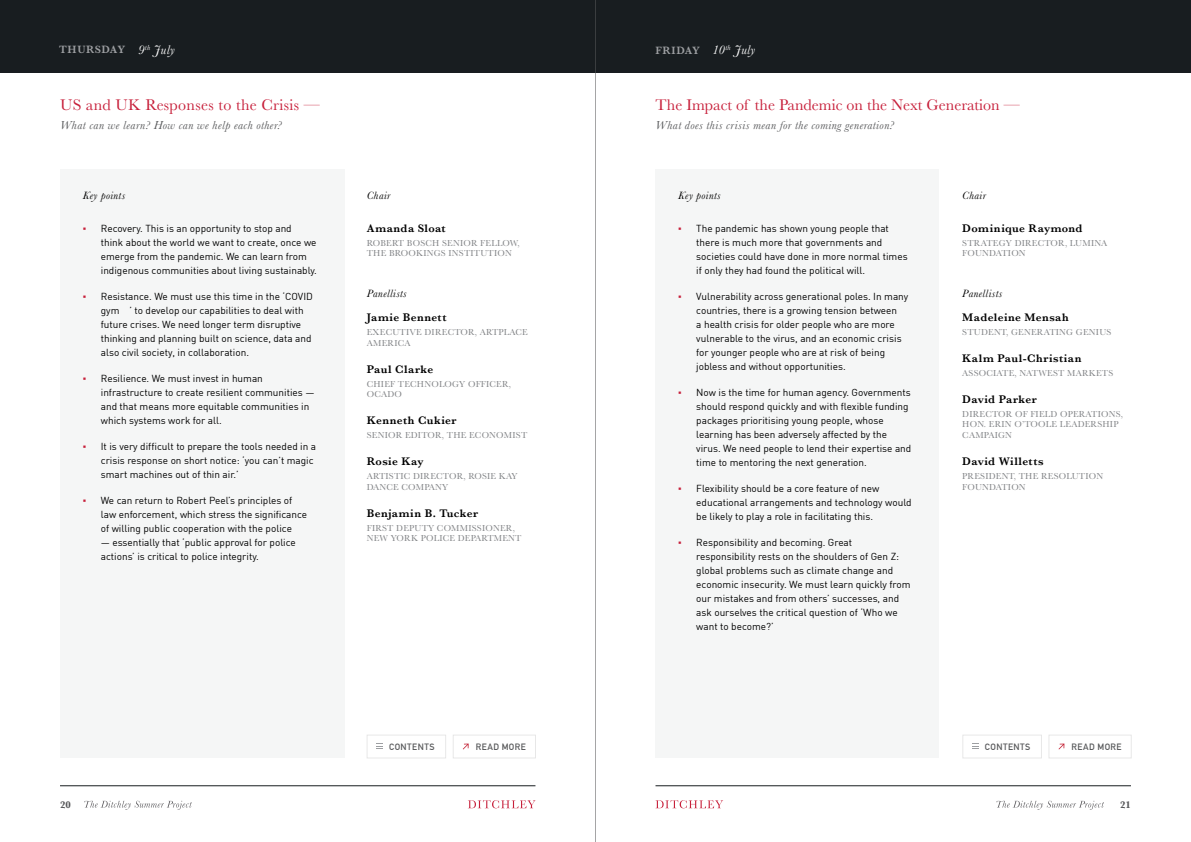
<style>
.page{position:relative;width:1191px;height:842px;background:#fff}
.page>*{position:absolute;margin:0;border:0;box-sizing:border-box;transform-origin:0 0}
.t1{font:16px "Baskerville";color:#c71f3a}
.t2{font:16px "Baskerville";letter-spacing:.02em;color:#c71f3a}
.t3{font:italic 12px "Baskerville";letter-spacing:.04em;color:#58595b}
.t4{font:600 11.4px "Baskerville";letter-spacing:.04em;color:#000}
.t5{font:italic 11px "Baskerville";letter-spacing:.04em;color:#000}
.t6{font:600 11px "Baskerville";letter-spacing:.055em;color:#9d9fa2}
.t7{font:10px/14px "DIN";color:#000}
.t8{font:700 10px "Baskerville";color:#58595b}
.t9{font:9px/10.8px "Baskerville";letter-spacing:.025em;color:#808285}
.t10{font:700 9px "DIN Alternate";letter-spacing:.055em;color:#58595b}
.s1{font-weight:400;font-style:italic;font-size:13px;color:#fff}
.s2{font-family:"Arial";color:#c71f3a}
</style>
<div class="page">
<div style="left:0;top:0;width:1191px;height:73px;background:#181d20"></div>
<hr style="left:60px;top:786px;width:475px;height:1px;background:#181d20">
<hr style="left:655px;top:786px;width:476px;height:1px;background:#181d20">
<svg style="left:996px;top:801px;width:108px;height:9px"></svg>
<svg style="left:84px;top:801px;width:108px;height:9px"></svg>
<svg style="left:655px;top:800px;width:68px;height:8px"></svg>
<svg style="left:468px;top:800px;width:67px;height:8px"></svg>
<hr style="left:595px;top:0;width:1px;height:842px;background:#58595b">
<div style="left:60px;top:169px;width:284px;height:589px;background:#f5f6f6"></div>
<div style="left:655px;top:169px;width:283px;height:589px;background:#f5f6f6"></div>
<svg style="left:463px;top:743px;width:5px;height:6px"></svg>
<svg style="left:377px;top:743px;width:6px;height:6px"></svg>
<svg style="left:1058px;top:743px;width:6px;height:6px"></svg>
<svg style="left:972px;top:743px;width:7px;height:6px"></svg>
<p class="t6" style="left:59px;top:41px;width:117px">THURSDAY <span class="s1">9</span><sup>th</sup> <span class="s1">July</span></p>
<h1 class="t2" style="left:60px;top:94px;width:261px">US and UK Responses to the Crisis —</h1>
<p class="t3" style="left:60px;top:117px;width:223px">What can we learn? How can we help each other?</p>
<p class="t5" style="left:83px;top:188px;width:44px">Key points</p>
<p class="t5" style="left:367px;top:188px;width:25px">Chair</p>
<p class="t4" style="left:367px;top:220px;width:80px">Amanda Sloat</p>
<p class="t9" style="left:367px;top:237px;width:154px">ROBERT BOSCH SENIOR FELLOW,<br>THE BROOKINGS INSTITUTION</p>
<p class="t5" style="left:367px;top:286px;width:41px">Panellists</p>
<p class="t4" style="left:367px;top:309px;width:81px">Jamie Bennett</p>
<p class="t9" style="left:367px;top:327px;width:163px">EXECUTIVE DIRECTOR, ARTPLACE<br>AMERICA</p>
<p class="t4" style="left:367px;top:361px;width:68px">Paul Clarke</p>
<p class="t9" style="left:367px;top:378px;width:146px">CHIEF TECHNOLOGY OFFICER,<br>OCADO</p>
<p class="t4" style="left:367px;top:413px;width:91px">Kenneth Cukier</p>
<p class="t9" style="left:367px;top:430px;width:162px">SENIOR EDITOR, THE ECONOMIST</p>
<p class="t4" style="left:367px;top:453px;width:58px">Rosie Kay</p>
<p class="t9" style="left:367px;top:471px;width:152px">ARTISTIC DIRECTOR, ROSIE KAY<br>DANCE COMPANY</p>
<p class="t4" style="left:367px;top:505px;width:113px">Benjamin B. Tucker</p>
<p class="t9" style="left:367px;top:522px;width:156px">FIRST DEPUTY COMMISSIONER,<br>NEW YORK POLICE DEPARTMENT</p>
<p class="t7" style="left:101px;top:221px;width:218px;text-indent:-18px"><span class="s2">▪</span> Recovery. This is an opportunity to stop and<br>think about the world we want to create, once we emerge from the pandemic. We can learn from indigenous communities about living sustainably.</p>
<p class="t7" style="left:101px;top:289px;width:214px;text-indent:-18px"><span class="s2">▪</span> Resistance. We must use this time in the ‘COVID gym ’ to develop our capabilities to deal with future crises. We need longer term disruptive thinking and planning built on science, data and also civil society, in collaboration.</p>
<p class="t7" style="left:101px;top:371px;width:215px;text-indent:-18px"><span class="s2">▪</span> Resilience. We must invest in human infrastructure to create resilient communities — and that means more equitable communities in which systems work for all.</p>
<p class="t7" style="left:101px;top:439px;width:217px;text-indent:-18px"><span class="s2">▪</span> It is very difficult to prepare the tools needed in a crisis response on short notice: ‘you can’t magic smart machines out of thin air.’</p>
<p class="t7" style="left:101px;top:493px;width:208px;text-indent:-18px"><span class="s2">▪</span> We can return to Robert Peel’s principles of law enforcement, which stress the significance of willing public cooperation with the police</p>
<p class="t7" style="left:101px;top:535px;width:197px">— essentially that ‘public approval for police actions’ is critical to police integrity.</p>
<p class="t6" style="left:655px;top:43px;width:101px">FRIDAY <span class="s1">10</span><sup>th</sup> <span class="s1">July</span></p>
<h1 class="t1" style="left:655px;top:94px;width:366px">The Impact of the Pandemic on the Next Generation —</h1>
<p class="t3" style="left:655px;top:117px;width:240px">What does this crisis mean for the coming generation?</p>
<p class="t5" style="left:678px;top:188px;width:44px">Key points</p>
<p class="t5" style="left:962px;top:188px;width:25px">Chair</p>
<p class="t4" style="left:962px;top:220px;width:122px">Dominique Raymond</p>
<p class="t9" style="left:962px;top:237px;width:146px">STRATEGY DIRECTOR, LUMINA<br>FOUNDATION</p>
<p class="t5" style="left:962px;top:286px;width:41px">Panellists</p>
<p class="t4" style="left:962px;top:309px;width:108px">Madeleine Mensah</p>
<p class="t9" style="left:962px;top:327px;width:151px">STUDENT, GENERATING GENIUS</p>
<p class="t4" style="left:962px;top:350px;width:121px">Kalm Paul-Christian</p>
<p class="t9" style="left:962px;top:368px;width:152px">ASSOCIATE, NATWEST MARKETS</p>
<p class="t4" style="left:962px;top:391px;width:76px">David Parker</p>
<p class="t9" style="left:962px;top:408px;width:162px">DIRECTOR OF FIELD OPERATIONS,<br>HON. ERIN O’TOOLE LEADERSHIP<br>CAMPAIGN</p>
<p class="t4" style="left:962px;top:453px;width:83px">David Willetts</p>
<p class="t9" style="left:962px;top:471px;width:142px">PRESIDENT, THE RESOLUTION<br>FOUNDATION</p>
<p class="t7" style="left:696px;top:221px;width:213px;text-indent:-18px"><span class="s2">▪</span> The pandemic has shown young people that there is much more that governments and societies could have done in more normal times if only they had found the political will.</p>
<p class="t7" style="left:696px;top:289px;width:213px;text-indent:-18px"><span class="s2">▪</span> Vulnerability across generational poles. In many countries, there is a growing tension between<br>a health crisis for older people who are more vulnerable to the virus, and an economic crisis for younger people who are at risk of being jobless and without opportunities.</p>
<p class="t7" style="left:696px;top:385px;width:216px;text-indent:-18px"><span class="s2">▪</span> Now is the time for human agency. Governments should respond quickly and with flexible funding packages prioritising young people, whose learning has been adversely affected by the virus. We need people to lend their expertise and time to mentoring the next generation.</p>
<p class="t7" style="left:696px;top:481px;width:217px;text-indent:-18px"><span class="s2">▪</span> Flexibility should be a core feature of new educational arrangements and technology would be likely to play a role in facilitating this.</p>
<p class="t7" style="left:696px;top:535px;width:216px;text-indent:-18px"><span class="s2">▪</span> Responsibility and becoming. Great responsibility rests on the shoulders of Gen Z: global problems such as climate change and economic insecurity. We must learn quickly from our mistakes and from others’ successes, and ask ourselves the critical question of ‘Who we want to become?’</p>
<p class="t10" style="left:389px;top:740px;width:47px">CONTENTS</p>
<p class="t10" style="left:476px;top:740px;width:52px">READ MORE</p>
<p class="t10" style="left:985px;top:740px;width:47px">CONTENTS</p>
<p class="t10" style="left:1071px;top:740px;width:52px">READ MORE</p>
<p class="t8" style="left:60px;top:797px;width:12px">20</p>
<p class="t8" style="left:1120px;top:797px;width:12px">21</p>
</div>
